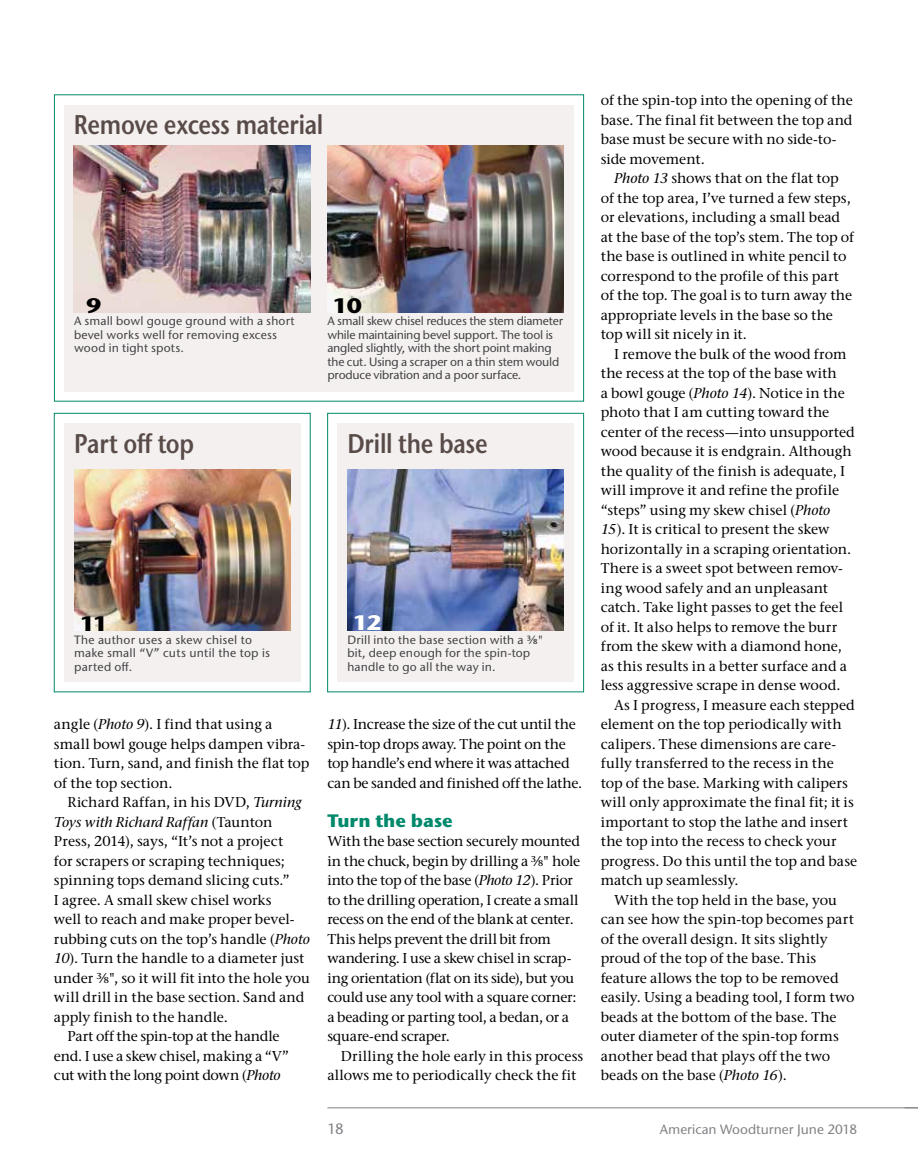
<style>
.page{position:relative;width:918px;height:1175px;background:#fff}
.page>*{position:absolute;margin:0;border:0;box-sizing:border-box;transform-origin:0 0}
.t1{font:600 27px "Stone Sans ITC Pro";letter-spacing:-.02em;color:#584b48;scale:.85 1}
.t2{font:700 21px "Stone Sans ITC Pro";color:#000;scale:1.1 1}
.t3{font:700 21px "Stone Sans ITC Pro";color:#fff;scale:1.1 1}
.t4{font:700 18px "Stone Sans ITC Pro";letter-spacing:-.005em;color:#00896b}
.t5{font:500 15px "Stone Sans ITC Pro";color:#808285}
.t6{font:500 14.25px/19.5px "Stone Serif ITC Pro";color:#000}
.t7{font:500 14.25px "Stone Serif ITC Pro";letter-spacing:-.025em;color:#000}
.t8{font:italic 500 14.25px "Stone Serif ITC Pro";color:#000}
.t9{font:500 13.5px "Stone Sans ITC Pro";color:#808285}
.t10{font:500 12px/13.5px "Stone Sans ITC Pro";letter-spacing:.005em;color:#414042}
.t11{font:500 12px/13.5px "Stone Sans ITC Pro";letter-spacing:-.015em;color:#414042}
.s1{font-style:italic}
.s2{font-style:normal}
</style>
<div class="page">
<hr style="left:327px;top:1107px;width:591px;height:1px;background:#808285">
<div style="left:54px;top:94px;width:530px;height:307px;border:1px solid #00896b"></div>
<div style="left:64px;top:105px;width:509px;height:287px;background:#f3f0ef"></div>
<img style="left:327px;top:145px;width:237px;height:168px">
<img style="left:74px;top:145px;width:236px;height:167px">
<div style="left:327px;top:413px;width:257px;height:279px;border:1px solid #00896b"></div>
<div style="left:64px;top:423px;width:236px;height:259px;background:#f3f0ef"></div>
<div style="left:338px;top:423px;width:236px;height:259px;background:#f3f0ef"></div>
<img style="left:74px;top:469px;width:216px;height:161px">
<img style="left:347px;top:469px;width:217px;height:161px">
<h1 class="t1" style="left:74px;top:107px;width:295px">Remove excess material</h1>
<h2 class="t2" style="left:86px;top:292px;width:16px">9</h2>
<h2 class="t2" style="left:332px;top:292px;width:29px">10</h2>
<p class="t10" style="left:74px;top:314px;width:222px">A small bowl gouge ground with a short bevel works well for removing excess wood in tight spots.</p>
<p class="t11" style="left:327px;top:314px;width:237px">A small skew chisel reduces the stem diameter while maintaining bevel support. The tool is angled slightly, with the short point making the cut. Using a scraper on a thin stem would produce vibration and a poor surface.</p>
<h1 class="t1" style="left:74px;top:427px;width:143px">Part off top</h1>
<h1 class="t1" style="left:347px;top:427px;width:166px">Drill the base</h1>
<h2 class="t2" style="left:80px;top:609px;width:27px">11</h2>
<h2 class="t3" style="left:353px;top:609px;width:28px">12</h2>
<p class="t10" style="left:74px;top:632px;width:198px">The author uses a skew chisel to make small “V” cuts until the top is parted off.</p>
<p class="t10" style="left:347px;top:632px;width:197px">Drill into the base section with a ⅜" bit, deep enough for the spin-top handle to go all the way in.</p>
<p class="t6" style="left:54px;top:714px;width:257px">angle (<span class="s1">Photo 9</span>). I find that using a small bowl gouge helps dampen vibra&shy;tion. Turn, sand, and finish the flat top of the top section.</p>
<p class="t6" style="left:67px;top:792px;width:236px">Richard Raffan, in his DVD, <span class="s1">Turning</span></p>
<p class="t8" style="left:54px;top:813px;width:220px">Toys with Richard Raffan <span class="s2">(Taunton</span></p>
<p class="t6" style="left:54px;top:831px;width:231px">Press, 2014), says, “It’s not a project</p>
<p class="t6" style="left:54px;top:851px;width:232px">for scrapers or scraping techniques;</p>
<p class="t6" style="left:54px;top:870px;width:237px">spinning tops demand slicing cuts.”</p>
<p class="t6" style="left:54px;top:890px;width:219px">I agree. A small skew chisel works</p>
<p class="t6" style="left:54px;top:909px;width:242px">well to reach and make proper bevel-</p>
<p class="t6" style="left:54px;top:929px;width:257px">rubbing cuts on the top’s handle (<span class="s1">Photo</span></p>
<p class="t6" style="left:54px;top:948px;width:252px"><span class="s1">10</span>). Turn the handle to a diameter just</p>
<p class="t6" style="left:54px;top:968px;width:257px">under ⅜", so it will fit into the hole you</p>
<p class="t6" style="left:54px;top:987px;width:252px">will drill in the base section. Sand and</p>
<p class="t6" style="left:54px;top:1007px;width:176px">apply finish to the handle.</p>
<p class="t7" style="left:67px;top:1027px;width:214px">Part off the spin-top at the handle</p>
<p class="t6" style="left:54px;top:1046px;width:236px">end. I use a skew chisel, making a “V”</p>
<p class="t7" style="left:54px;top:1066px;width:228px">cut with the long point down (<span class="s1">Photo</span></p>
<p class="t6" style="left:327px;top:714px;width:256px"><span class="s1">11</span>). Increase the size of the cut until the spin-top drops away. The point on the top handle’s end where it was attached can be sanded and finished off the lathe.</p>
<p class="t4" style="left:327px;top:809px;width:127px">Turn the base</p>
<p class="t6" style="left:327px;top:831px;width:254px">With the base section securely mounted in the chuck, begin by drilling a ⅜" hole into the top of the base (<span class="s1">Photo 12</span>). Prior to the drilling operation, I create a small recess on the end of the blank at center.<br>This helps prevent the drill bit from wandering. I use a skew chisel in scrap&shy;ing orientation (flat on its side), but you could use any tool with a square corner: a beading or parting tool, a bedan, or a square-end scraper.</p>
<p class="t6" style="left:327px;top:1046px;width:257px;text-indent:13px">Drilling the hole early in this process allows me to periodically check the fit</p>
<p class="t6" style="left:601px;top:90px;width:254px">of the spin-top into the opening of the base. The final fit between the top and base must be secure with no side-to&shy;side movement.</p>
<p class="t6" style="left:601px;top:168px;width:255px;text-indent:13px"><span class="s1">Photo 13</span> shows that on the flat top of the top area, I’ve turned a few steps, or elevations, including a small bead at the base of the top’s stem. The top of the base is outlined in white pencil to correspond to the profile of this part of the top. The goal is to turn away the appropriate levels in the base so the top will sit nicely in it.</p>
<p class="t6" style="left:601px;top:344px;width:256px;text-indent:13px">I remove the bulk of the wood from the recess at the top of the base with<br>a bowl gouge (<span class="s1">Photo 14</span>). Notice in the photo that I am cutting toward the center of the recess—into unsupported wood because it is endgrain. Although the quality of the finish is adequate, I will improve it and refine the profile “steps” using my skew chisel (<span class="s1">Photo 15</span>). It is critical to present the skew horizontally in a scraping orientation.<br>There is a sweet spot between remov&shy;ing wood safely and an unpleasant catch. Take light passes to get the feel of it. It also helps to remove the burr from the skew with a diamond hone, as this results in a better surface and a less aggressive scrape in dense wood.</p>
<p class="t6" style="left:601px;top:695px;width:258px;text-indent:13px">As I progress, I measure each stepped element on the top periodically with calipers. These dimensions are care&shy;fully transferred to the recess in the top of the base. Marking with calipers will only approximate the final fit; it is important to stop the lathe and insert the top into the recess to check your progress. Do this until the top and base match up seamlessly.</p>
<p class="t6" style="left:601px;top:890px;width:255px;text-indent:13px">With the top held in the base, you can see how the spin-top becomes part of the overall design. It sits slightly proud of the top of the base. This feature allows the top to be removed easily. Using a beading tool, I form two beads at the bottom of the base. The outer diameter of the spin-top forms another bead that plays off the two beads on the base (<span class="s1">Photo 16</span>).</p>
<p class="t5" style="left:327px;top:1119px;width:18px">18</p>
<p class="t9" style="left:660px;top:1120px;width:199px">American Woodturner June 2018</p>
</div>
